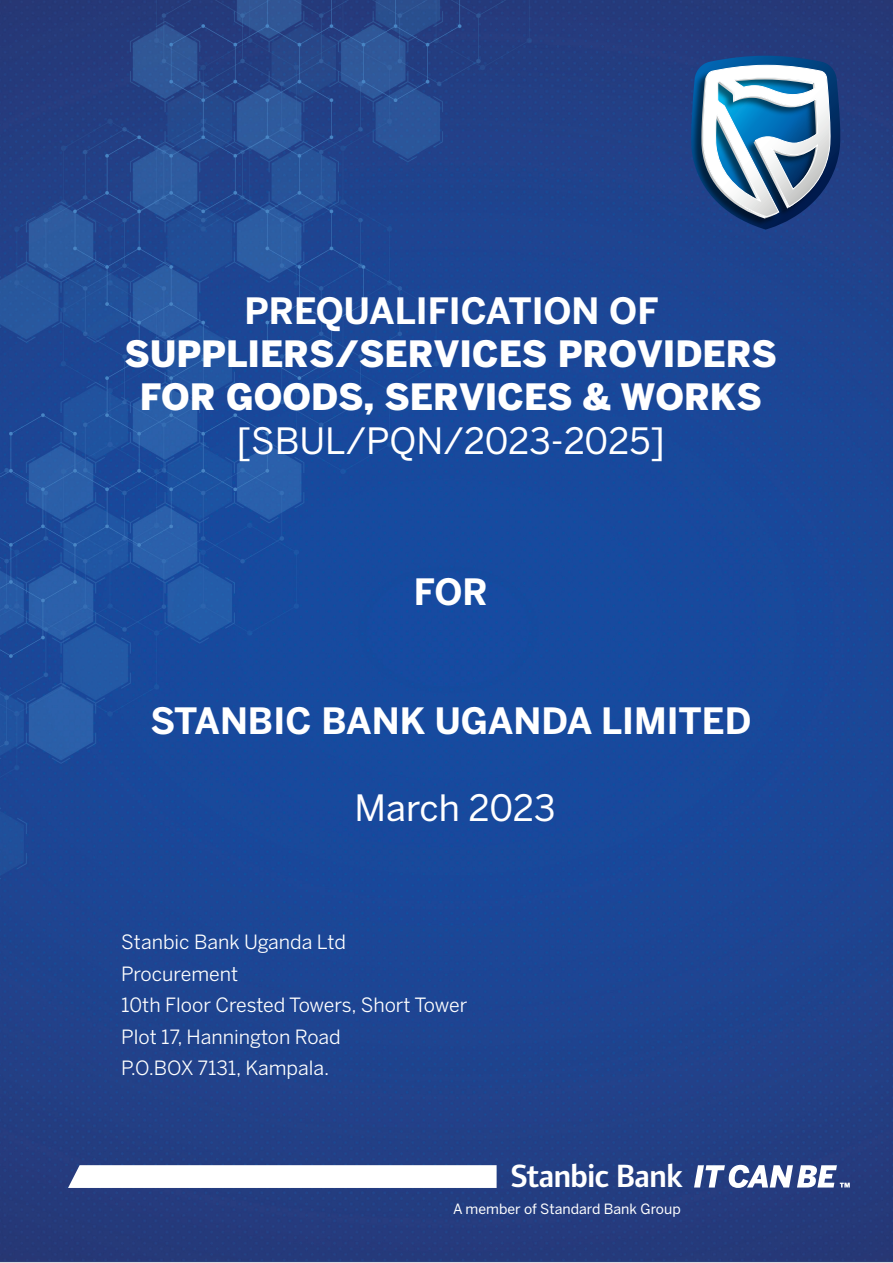
<style>
.page{position:relative;width:893px;height:1263px;background:#fff}
.page>*{position:absolute;margin:0;border:0;box-sizing:border-box;transform-origin:0 0}
.Body_Text{font:900 36px/43.2px "Benton Sans";color:#fff;text-align:center}
.Body_Text-2{font:700 36px "Benton Sans";color:#fff}
.Body_Text-3{font:36px "Benton Sans";letter-spacing:-.005em;color:#fff}
.t1{font:600 33.3px "Standard Bank";letter-spacing:-.03em;color:#fff}
.Body_Text-4{font:19.5px "Benton Sans";color:#fff}
.t2{font:14.1px "Benton Sans";color:#fff}
.s1{font-weight:400}
</style>
<div class="page">
<img style="left:0;top:0;width:893px;height:1262px">
<svg style="left:694px;top:1165px;width:156px;height:23px"></svg>
<svg style="left:68px;top:1165px;width:429px;height:23px"></svg>
<svg style="left:690px;top:56px;width:151px;height:174px"></svg>
<p class="Body_Text-2" style="left:244px;top:289px;width:416px">PREQUALIFICATION OF</p>
<p class="Body_Text" style="left:125px;top:332px;width:654px">SUPPLIERS/SERVICES PROVIDERS<br>FOR GOODS, SERVICES &amp; WORKS <span class="s1">[SBUL/PQN/2023-2025]</span></p>
<p class="Body_Text-2" style="left:414px;top:570px;width:75px">FOR</p>
<p class="Body_Text-2" style="left:150px;top:700px;width:603px">STANBIC BANK UGANDA LIMITED</p>
<p class="Body_Text-3" style="left:355px;top:786px;width:202px">March 2023</p>
<p class="Body_Text-4" style="left:121px;top:931px;width:226px">Stanbic Bank Uganda Ltd</p>
<p class="Body_Text-4" style="left:121px;top:962px;width:118px">Procurement</p>
<p class="Body_Text-4" style="left:121px;top:994px;width:348px">10th Floor Crested Towers, Short Tower</p>
<p class="Body_Text-4" style="left:121px;top:1025px;width:221px">Plot 17, Hannington Road</p>
<p class="Body_Text-4" style="left:121px;top:1057px;width:209px">P.O.BOX 7131, Kampala.</p>
<p class="t1" style="left:511px;top:1159px;width:174px">Stanbic Bank</p>
<p class="t2" style="left:453px;top:1201px;width:229px">A member of Standard Bank Group</p>
</div>
